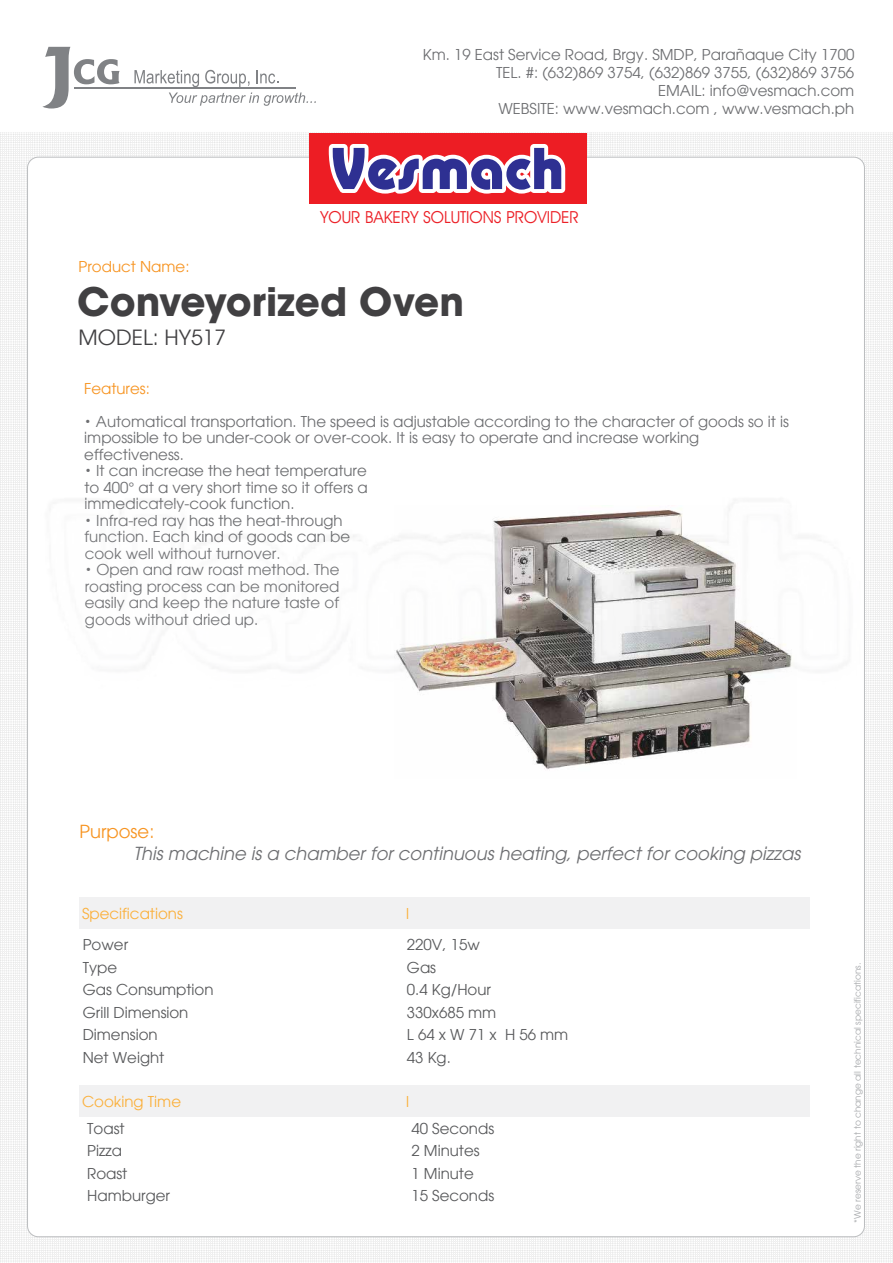
<style>
.page{position:relative;width:893px;height:1263px;background:#fff}
.page>*{position:absolute;margin:0;border:0;box-sizing:border-box;transform-origin:0 0}
.t1{font:700 39px "ITC Avant Garde Std";color:#414042}
.t2{font:21px "Avant Garde";color:#414042}
.t3{font:italic 18px "Avant Garde";color:#6d6e71}
.t4{font:18px "Avant Garde";color:#f79421}
.t5{font:16.8px "Avant Garde IT Cby BT";color:#ec2027}
.t6{font:15px/16.5px "Avant Garde";color:#6d6e71}
.t7{font:15px "Avant Garde";color:#58595b}
.t8{font:15px "Avant Garde";color:#fbb03b}
.t9{font:15px "Avant Garde";color:#f79421}
.t10{font:9px "Avant Garde";color:#a7a9ac}
.s1{font-family:"ITC Avant Garde Std"}
</style>
<div class="page">
<div style="left:0;top:2px;width:892px;height:1261px;background:#f3f3f3"></div>
<div style="left:0;top:2px;width:892px;height:130px;background:#fff"></div>
<div style="left:28px;top:157px;width:836px;height:1080px;background:#fff;border-radius:11px"></div>
<hr style="left:74px;top:87px;width:222px;height:1px;background:#808285">
<svg style="left:42px;top:47px;width:77px;height:62px"></svg>
<svg style="left:134px;top:70px;width:65px;height:17px"></svg>
<svg style="left:205px;top:70px;width:44px;height:17px"></svg>
<svg style="left:256px;top:70px;width:22px;height:14px"></svg>
<svg style="left:169px;top:93px;width:147px;height:13px"></svg>
<div style="left:309px;top:133px;width:277px;height:71px;background:#ed1d24"></div>
<svg style="left:329px;top:144px;width:236px;height:50px"></svg>
<div style="left:80px;top:897px;width:730px;height:31px;background:#f1f1f2"></div>
<div style="left:80px;top:1085px;width:730px;height:32px;background:#f1f1f2"></div>
<img style="left:502px;top:709px;width:249px;height:61px">
<img style="left:0;top:460px;width:892px;height:249px">
<p class="t6" style="left:423px;top:46px;width:433px;line-height:18px;text-align:right">Km. 19 East Service Road, Brgy. SMDP, Parañaque City 1700<br>TEL. #: (632)869 3754, (632)869 3755, (632)869 3756<br>EMAIL: info@vesmach.com<br>WEBSITE: www.vesmach.com , www.vesmach.ph</p>
<p class="t6" style="left:579px;top:46px;width:276px;line-height:18px;text-align:center">1227 P. Guevarra St., St . Cruz, Manila<br>TELFAX #: (632)7359650, (632)353 203</p>
<p class="t9" style="left:79px;top:258px;width:112px">Product Name:</p>
<p class="t5" style="left:320px;top:207px;width:260px">YOUR BAKERY SOLUTIONS PROVIDER</p>
<h1 class="t1" style="left:77px;top:276px;width:388px">Conveyorized Oven</h1>
<h2 class="t2" style="left:79px;top:325px;width:149px">MODEL: HY517</h2>
<p class="t9" style="left:84px;top:379px;width:67px">Features:</p>
<p class="t6" style="left:84px;top:413px;width:706px"><span class="s1">•</span> Automatical transportation. The speed is adjustable according to the character of goods so it is impossible to be under-cook or over-cook. It is easy to operate and increase working effectiveness.</p>
<p class="t6" style="left:84px;top:463px;width:285px;text-align:justify"><span class="s1">•</span> It can increase the heat temperature to 400° at a very short time so it offers a immedicately-cook function.</p>
<p class="t6" style="left:85px;top:512px;width:267px"><span class="s1">•</span> Infra-red ray has the heat-through function. Each kind of goods can be cook well without turnover.</p>
<p class="t6" style="left:85px;top:562px;width:256px;text-align:justify"><span class="s1">•</span> Open and raw roast method. The roasting process can be monitored easily and keep the nature taste of goods without dried up.</p>
<p class="t4" style="left:80px;top:821px;width:76px">Purpose:</p>
<p class="t3" style="left:134px;top:843px;width:668px">This machine is a chamber for continuous heating, perfect for cooking pizzas</p>
<p class="t8" style="left:82px;top:905px;width:102px">Specifications</p>
<p class="t8" style="left:406px;top:905px;width:4px">l</p>
<p class="t7" style="left:83px;top:936px;width:47px">Power</p>
<p class="t7" style="left:407px;top:936px;width:74px">220V, 15w</p>
<p class="t7" style="left:83px;top:958px;width:36px">Type</p>
<p class="t7" style="left:407px;top:958px;width:31px">Gas</p>
<p class="t7" style="left:83px;top:981px;width:132px">Gas Consumption</p>
<p class="t7" style="left:407px;top:981px;width:86px">0.4 Kg/Hour</p>
<p class="t7" style="left:83px;top:1003px;width:107px">Grill Dimension</p>
<p class="t7" style="left:407px;top:1003px;width:91px">330x685 mm</p>
<p class="t7" style="left:83px;top:1026px;width:76px">Dimension</p>
<p class="t7" style="left:407px;top:1026px;width:163px">L 64 x W 71 x H 56 mm</p>
<p class="t7" style="left:83px;top:1048px;width:83px">Net Weight</p>
<p class="t7" style="left:407px;top:1048px;width:45px">43 Kg.</p>
<p class="t8" style="left:82px;top:1093px;width:100px">Cooking Time</p>
<p class="t8" style="left:406px;top:1093px;width:4px">l</p>
<p class="t7" style="left:87px;top:1119px;width:39px">Toast</p>
<p class="t7" style="left:411px;top:1119px;width:84px">40 Seconds</p>
<p class="t7" style="left:87px;top:1142px;width:36px">Pizza</p>
<p class="t7" style="left:411px;top:1142px;width:70px">2 Minutes</p>
<p class="t7" style="left:87px;top:1164px;width:42px">Roast</p>
<p class="t7" style="left:411px;top:1164px;width:64px">1 Minute</p>
<p class="t7" style="left:87px;top:1187px;width:84px">Hamburger</p>
<p class="t7" style="left:411px;top:1187px;width:84px">15 Seconds</p>
<p class="t10" style="left:852px;top:1223px;width:261px;rotate:-90deg">*We reserve the right to change all technical specifications.</p>
</div>
